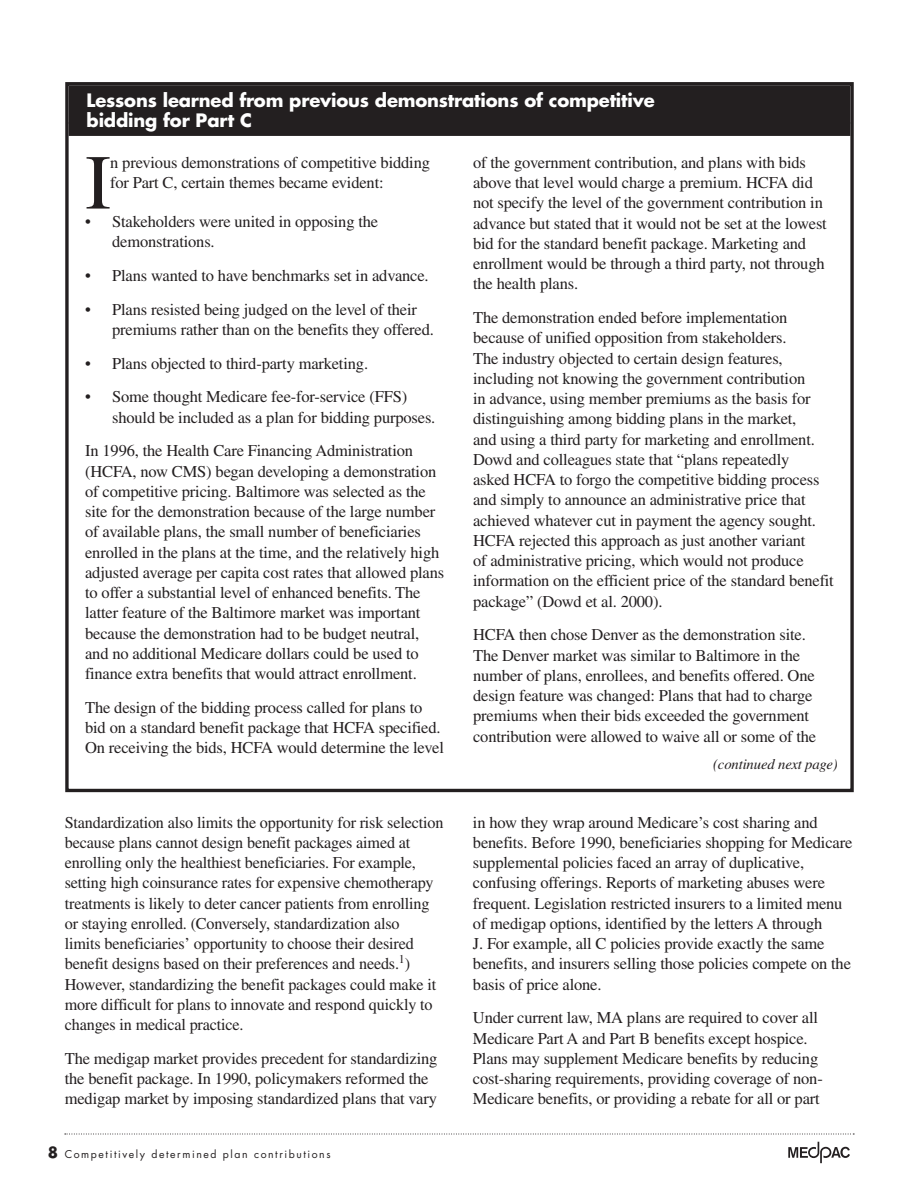
<style>
.page{position:relative;width:918px;height:1188px;background:#fff}
.page>*{position:absolute;margin:0;border:0;box-sizing:border-box;transform-origin:0 0}
.t1{font:77.7px "Times LT Std";color:#231f20}
.t2{font:700 18px/19.8px "Futura Std";letter-spacing:-.01em;color:#fff}
.t3{font:16.5px/20.2px "Times LT Std";letter-spacing:-.01em;color:#231f20}
.t4{font:italic 14.7px "Times LT Std";letter-spacing:-.01em;color:#231f20}
.t5{font:10.5px "Futura Std";letter-spacing:.15em;color:#231f20}
.s1{font-weight:700;font-size:15px}
</style>
<div class="page">
<svg style="left:65px;top:1134px;width:789px;height:1px"></svg>
<svg style="left:788px;top:1142px;width:62px;height:21px"></svg>
<div style="left:69px;top:85px;width:781px;height:39px;background:#231f20"></div>
<div style="left:69px;top:122px;width:781px;height:14px;background:#231f20"></div>
<div style="left:65px;top:82px;width:789px;height:710px;border:3px solid #231f20"></div>
<p class="t2" style="left:87px;top:90px;width:570px">Lessons learned from previous demonstrations of competitive bidding for Part C</p>
<h1 class="t1" style="left:85px;top:139px;width:27px">I</h1>
<p class="t3" style="left:110px;top:152px;width:321px">n previous demonstrations of competitive bidding for Part C, certain themes became evident:</p>
<p class="t3" style="left:112px;top:211px;width:268px;text-indent:-27px">• Stakeholders were united in opposing the demonstrations.</p>
<p class="t3" style="left:85px;top:265px;width:345px">• Plans wanted to have benchmarks set in advance.</p>
<p class="t3" style="left:112px;top:299px;width:323px;text-indent:-27px">• Plans resisted being judged on the level of their premiums rather than on the benefits they offered.</p>
<p class="t3" style="left:85px;top:353px;width:284px">• Plans objected to third-party marketing.</p>
<p class="t3" style="left:112px;top:387px;width:325px;text-indent:-27px">• Some thought Medicare fee-for-service (FFS) should be included as a plan for bidding purposes.</p>
<p class="t3" style="left:85px;top:441px;width:361px">In 1996, the Health Care Financing Administration (HCFA, now CMS) began developing a demonstration of competitive pricing. Baltimore was selected as the site for the demonstration because of the large number of available plans, the small number of beneficiaries enrolled in the plans at the time, and the relatively high adjusted average per capita cost rates that allowed plans to offer a substantial level of enhanced benefits. The latter feature of the Baltimore market was important because the demonstration had to be budget neutral, and no additional Medicare dollars could be used to finance extra benefits that would attract enrollment.</p>
<p class="t3" style="left:85px;top:697px;width:360px">The design of the bidding process called for plans to bid on a standard benefit package that HCFA specified.<br>On receiving the bids, HCFA would determine the level</p>
<p class="t3" style="left:473px;top:152px;width:355px">of the government contribution, and plans with bids above that level would charge a premium. HCFA did not specify the level of the government contribution in advance but stated that it would not be set at the lowest bid for the standard benefit package. Marketing and enrollment would be through a third party, not through the health plans.</p>
<p class="t3" style="left:473px;top:307px;width:362px">The demonstration ended before implementation because of unified opposition from stakeholders.<br>The industry objected to certain design features, including not knowing the government contribution<br>in advance, using member premiums as the basis for distinguishing among bidding plans in the market,<br>and using a third party for marketing and enrollment.<br>Dowd and colleagues state that “plans repeatedly<br>asked HCFA to forgo the competitive bidding process and simply to announce an administrative price that achieved whatever cut in payment the agency sought.<br>HCFA rejected this approach as just another variant<br>of administrative pricing, which would not produce information on the efficient price of the standard benefit package” (Dowd et al. 2000).</p>
<p class="t3" style="left:473px;top:625px;width:345px">HCFA then chose Denver as the demonstration site.<br>The Denver market was similar to Baltimore in the number of plans, enrollees, and benefits offered. One design feature was changed: Plans that had to charge premiums when their bids exceeded the government contribution were allowed to waive all or some of the</p>
<p class="t4" style="left:713px;top:756px;width:126px">(continued next page)</p>
<p class="t3" style="left:65px;top:812px;width:380px">Standardization also limits the opportunity for risk selection because plans cannot design benefit packages aimed at enrolling only the healthiest beneficiaries. For example, setting high coinsurance rates for expensive chemotherapy treatments is likely to deter cancer patients from enrolling or staying enrolled. (Conversely, standardization also<br>limits beneficiaries’ opportunity to choose their desired benefit designs based on their preferences and needs.<sup>1</sup>)<br>However, standardizing the benefit packages could make it more difficult for plans to innovate and respond quickly to changes in medical practice.</p>
<p class="t3" style="left:65px;top:1048px;width:374px">The medigap market provides precedent for standardizing the benefit package. In 1990, policymakers reformed the medigap market by imposing standardized plans that vary</p>
<p class="t5" style="left:48px;top:1147px;width:284px"><span class="s1">8</span> Competitively determined plan contributions</p>
<p class="t3" style="left:473px;top:812px;width:381px">in how they wrap around Medicare’s cost sharing and benefits. Before 1990, beneficiaries shopping for Medicare supplemental policies faced an array of duplicative, confusing offerings. Reports of marketing abuses were frequent. Legislation restricted insurers to a limited menu of medigap options, identified by the letters A through<br>J. For example, all C policies provide exactly the same benefits, and insurers selling those policies compete on the basis of price alone.</p>
<p class="t3" style="left:473px;top:1008px;width:351px">Under current law, MA plans are required to cover all Medicare Part A and Part B benefits except hospice.<br>Plans may supplement Medicare benefits by reducing cost-sharing requirements, providing coverage of non-Medicare benefits, or providing a rebate for all or part</p>
</div>
